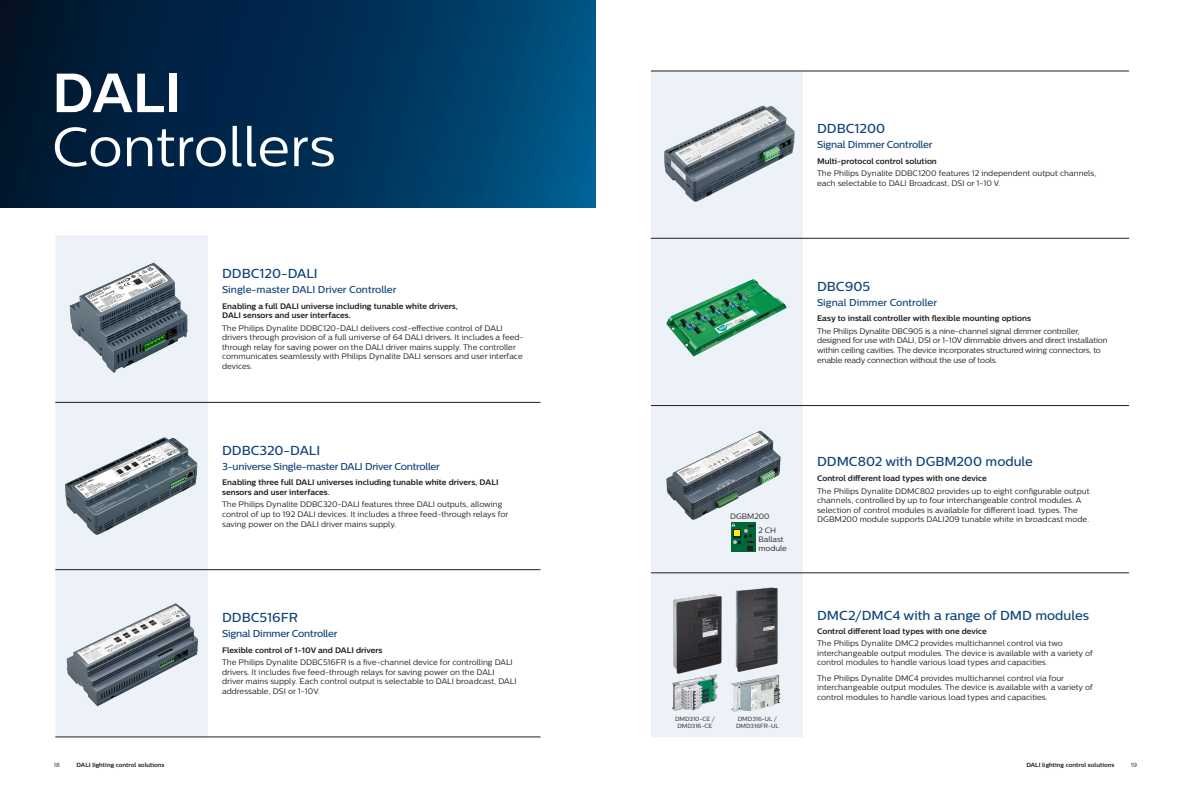
<style>
.page{position:relative;width:1191px;height:791px;background:#fff}
.page>*{position:absolute;margin:0;border:0;box-sizing:border-box;transform-origin:0 0}
.Main_heading_XLight{font:55px/54px "Centrale Sans";color:#fff}
.shape_text_2_19_5pt{font:500 13px "Centrale Sans";color:#10447a}
.shape_text_2_19_5pt-2{font:500 10px "Centrale Sans";letter-spacing:-.02em;color:#10447a}
.shape_text_2_19_5pt-3{font:500 10px "Centrale Sans";color:#10447a}
.shape_text_2_19_5pt-4{font:8px/9.6px "Centrale Sans";color:#231f20}
.shape_text_2_19_5pt-5{font:700 8px/9.6px "Centrale Sans";color:#231f20}
.shape_text_2_19_5pt-6{font:8px/9.6px "Centrale Sans";letter-spacing:-.02em;color:#231f20}
.shape_text_2_19_5pt-7{font:7.8px/9.4px "Centrale Sans";color:#231f20}
.t1{font:700 6px "Centrale Sans";color:#231f20}
.shape_text_2_19_5pt-8{font:6px/7.2px "Centrale Sans";color:#231f20;text-align:center}
.t2{font:300 5.5px "Centrale Sans";letter-spacing:-.02em;color:#231f20}
.s1{font-weight:700}
</style>
<div class="page">
<div style="left:55px;top:235px;width:153px;height:502px;background:#edf2f8"></div>
<hr style="left:55px;top:402px;width:153px;height:1px;background:#231f20">
<hr style="left:208px;top:402px;width:332px;height:1px;background:#231f20">
<hr style="left:55px;top:569px;width:153px;height:1px;background:#231f20">
<hr style="left:208px;top:569px;width:332px;height:1px;background:#231f20">
<hr style="left:55px;top:737px;width:153px;height:1px;background:#231f20">
<hr style="left:208px;top:737px;width:332px;height:1px;background:#231f20">
<div style="left:0;top:0;width:595px;height:207px;background:linear-gradient(to right,#000f28,#005181)"></div>
<div style="left:651px;top:72px;width:152px;height:665px;background:#edf2f8"></div>
<hr style="left:651px;top:71px;width:152px;height:1px;background:#231f20">
<hr style="left:803px;top:71px;width:326px;height:1px;background:#231f20">
<hr style="left:651px;top:238px;width:152px;height:1px;background:#231f20">
<hr style="left:803px;top:238px;width:326px;height:1px;background:#231f20">
<hr style="left:651px;top:405px;width:152px;height:1px;background:#231f20">
<hr style="left:803px;top:405px;width:326px;height:1px;background:#231f20">
<hr style="left:651px;top:573px;width:152px;height:1px;background:#231f20">
<hr style="left:803px;top:573px;width:326px;height:1px;background:#231f20">
<img style="left:662px;top:594px;width:71px;height:84px">
<img style="left:735px;top:587px;width:42px;height:85px">
<img style="left:666px;top:279px;width:120px;height:77px">
<img style="left:666px;top:664px;width:57px;height:49px">
<img style="left:726px;top:675px;width:58px;height:36px">
<img style="left:67px;top:603px;width:131px;height:103px">
<img style="left:65px;top:438px;width:132px;height:97px">
<div style="left:731px;top:522px;width:24px;height:29px;background:#006838"></div>
<svg style="left:731px;top:523px;width:23px;height:27px"></svg>
<img style="left:666px;top:431px;width:114px;height:89px">
<img style="left:651px;top:104px;width:152px;height:98px">
<img style="left:70px;top:262px;width:117px;height:112px">
<p class="Main_heading_XLight" style="left:52px;top:65px;width:285px"><span class="s1">DALI<br></span>Controllers</p>
<p class="shape_text_2_19_5pt" style="left:222px;top:266px;width:97px">DDBC120-DALI</p>
<p class="shape_text_2_19_5pt-3" style="left:222px;top:284px;width:176px">Single-master DALI Driver Controller</p>
<p class="shape_text_2_19_5pt-5" style="left:222px;top:301px;width:237px">Enabling a full DALI universe including tunable white drivers,<br>DALI sensors and user interfaces.</p>
<p class="shape_text_2_19_5pt-4" style="left:222px;top:323px;width:303px">The Philips Dynalite DDBC120-DALI delivers cost-effective control of DALI drivers through provision of a full universe of 64 DALI drivers. It includes a feed&shy;through relay for saving power on the DALI driver mains supply. The controller communicates seamlessly with Philips Dynalite DALI sensors and user interface devices.</p>
<p class="shape_text_2_19_5pt" style="left:222px;top:443px;width:100px">DDBC320-DALI</p>
<p class="shape_text_2_19_5pt-2" style="left:222px;top:461px;width:219px">3-universe Single-master DALI Driver Controller</p>
<p class="shape_text_2_19_5pt-5" style="left:222px;top:478px;width:278px">Enabling three full DALI universes including tunable white drivers, DALI sensors and user interfaces.</p>
<p class="shape_text_2_19_5pt-4" style="left:222px;top:500px;width:287px">The Philips Dynalite DDBC320-DALI features three DALI outputs, allowing control of up to 192 DALI devices. It includes a three feed-through relays for saving power on the DALI driver mains supply.</p>
<p class="shape_text_2_19_5pt" style="left:222px;top:610px;width:77px">DDBC516FR</p>
<p class="shape_text_2_19_5pt-2" style="left:222px;top:628px;width:117px">Signal Dimmer Controller</p>
<p class="shape_text_2_19_5pt-5" style="left:222px;top:645px;width:162px">Flexible control of 1-10V and DALI drivers</p>
<p class="shape_text_2_19_5pt-4" style="left:222px;top:657px;width:296px">The Philips Dynalite DDBC516FR is a five-channel device for controlling DALI drivers. It includes five feed-through relays for saving power on the DALI driver mains supply. Each control output is selectable to DALI broadcast, DALI addressable, DSI or 1-10V.</p>
<p class="shape_text_2_19_5pt" style="left:817px;top:121px;width:70px">DDBC1200</p>
<p class="shape_text_2_19_5pt-2" style="left:817px;top:139px;width:117px">Signal Dimmer Controller</p>
<p class="shape_text_2_19_5pt-5" style="left:817px;top:156px;width:121px">Multi-protocol control solution</p>
<p class="shape_text_2_19_5pt-4" style="left:817px;top:168px;width:281px">The Philips Dynalite DDBC1200 features 12 independent output channels, each selectable to DALI Broadcast, DSI or 1-10 V.</p>
<p class="shape_text_2_19_5pt" style="left:817px;top:279px;width:55px">DBC905</p>
<p class="shape_text_2_19_5pt-3" style="left:817px;top:297px;width:122px">Signal Dimmer Controller</p>
<p class="shape_text_2_19_5pt-5" style="left:817px;top:313px;width:215px">Easy to install controller with flexible mounting options</p>
<p class="shape_text_2_19_5pt-6" style="left:817px;top:326px;width:292px">The Philips Dynalite DBC905 is a nine-channel signal dimmer controller, designed for use with DALI, DSI or 1-10V dimmable drivers and direct installation within ceiling cavities. The device incorporates structured wiring connectors, to enable ready connection without the use of tools.</p>
<p class="shape_text_2_19_5pt-7" style="left:730px;top:511px;width:41px">DGBM200</p>
<p class="shape_text_2_19_5pt-7" style="left:758px;top:525px;width:19px">2 CH</p>
<p class="shape_text_2_19_5pt-7" style="left:758px;top:534px;width:30px">Ballast module</p>
<p class="t2" style="left:730px;top:515px;width:29px">DGBM200</p>
<p class="t2" style="left:758px;top:528px;width:39px">ballast module</p>
<p class="shape_text_2_19_5pt" style="left:817px;top:453px;width:217px">DDMC802 with DGBM200 module</p>
<p class="shape_text_2_19_5pt-5" style="left:817px;top:473px;width:171px">Control different load types with one device</p>
<p class="shape_text_2_19_5pt-4" style="left:817px;top:486px;width:274px">The Philips Dynalite DDMC802 provides up to eight configurable output channels, controlled by up to four interchangeable control modules. A selection of control modules is available for different load. types. The DGBM200 module supports DALI209 tunable white in broadcast mode.</p>
<p class="shape_text_2_19_5pt-8" style="left:675px;top:715px;width:41px">DMD310-CE /<br>DMD316-CE</p>
<p class="shape_text_2_19_5pt-8" style="left:736px;top:715px;width:44px;text-align:left">DMD316-UL /<br>DMD316FR-UL</p>
<p class="shape_text_2_19_5pt" style="left:817px;top:608px;width:273px">DMC2/DMC4 with a range of DMD modules</p>
<p class="shape_text_2_19_5pt-5" style="left:817px;top:626px;width:171px">Control different load types with one device</p>
<p class="shape_text_2_19_5pt-4" style="left:817px;top:638px;width:277px">The Philips Dynalite DMC2 provides multichannel control via two interchangeable output modules. The device is available with a variety of control modules to handle various load types and capacities.</p>
<p class="shape_text_2_19_5pt-4" style="left:817px;top:673px;width:277px">The Philips Dynalite DMC4 provides multichannel control via four interchangeable output modules. The device is available with a variety of control modules to handle various load types and capacities.</p>
<p class="shape_text_2_19_5pt-8" style="left:54px;top:761px;width:7px">18</p>
<p class="t1" style="left:77px;top:761px;width:89px">DALI lighting control solutions</p>
<p class="t1" style="left:1026px;top:761px;width:89px">DALI lighting control solutions</p>
<p class="shape_text_2_19_5pt-8" style="left:1130px;top:761px;width:8px">19</p>
</div>
